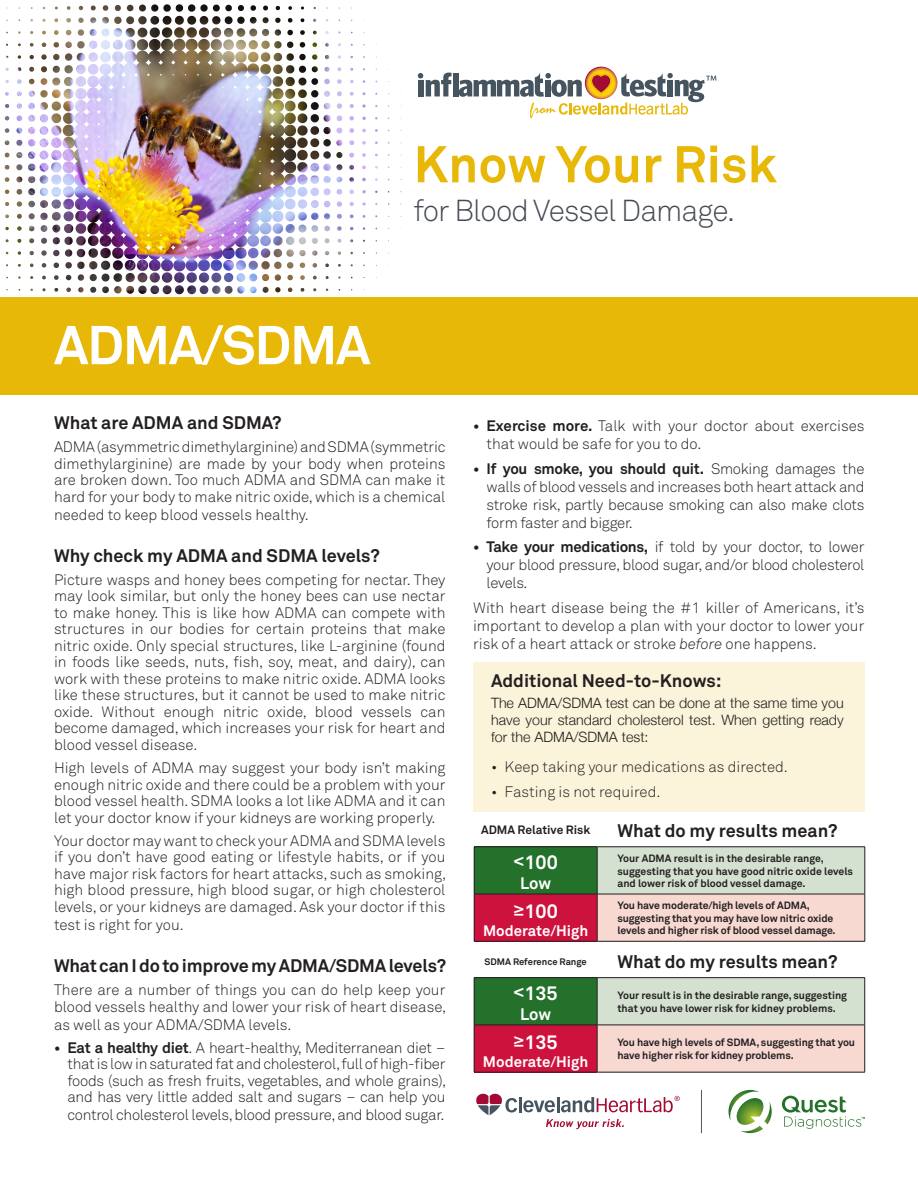
<style>
.page{position:relative;width:918px;height:1188px;background:#fff}
.page>*{position:absolute;margin:0;border:0;box-sizing:border-box;transform-origin:0 0}
.t1{font:700 54px "Akkurat Pro";letter-spacing:-.025em;color:#fff}
.t2{font:700 51px "Akkurat Pro";color:#e8b809}
.t3{font:300 30px "Akkurat Pro";letter-spacing:-.03em;color:#464b54}
.t4{font:700 19.5px "Akkurat Pro";color:#fff}
.t5{font:700 18px "Akkurat Pro";color:#231f20}
.t6{font:700 16.5px "Akkurat Pro";letter-spacing:-.01em;color:#fff}
.t7{font:300 15px/16.5px "Akkurat Pro";color:#231f20;text-align:justify}
.t8{font:300 15px "Akkurat Pro";letter-spacing:-.02em;color:#231f20}
.t9{font:700 15px "Akkurat Pro";color:#fff}
.t10{font:300 14.25px/17.1px "Helvetica Neue";color:#231f20;text-align:justify}
.t11{font:700 12px "Akkurat Pro";color:#231f20}
.t12{font:700 10.5px/12.6px "Akkurat Pro";letter-spacing:-.01em;color:#231f20}
.t13{font:700 9.3px "Akkurat Pro";color:#231f20}
.s1{font-weight:700}
.s2{font-style:italic}
</style>
<div class="page">
<img style="left:0;top:4px;width:426px;height:391px">
<img style="left:151px;top:4px;width:68px;height:8px">
<div style="left:473px;top:662px;width:392px;height:149px;background:#fbf4da"></div>
<div style="left:474px;top:847px;width:123px;height:47px;background:#23712a"></div>
<div style="left:597px;top:847px;width:268px;height:47px;background:#d5e1d0"></div>
<div style="left:474px;top:894px;width:123px;height:47px;background:#cd123d"></div>
<div style="left:597px;top:894px;width:268px;height:47px;background:#f7d9d2"></div>
<hr style="left:474px;top:847px;width:1px;height:47px;background:#231f20">
<hr style="left:597px;top:847px;width:1px;height:47px;background:#231f20">
<hr style="left:865px;top:847px;width:1px;height:47px;background:#231f20">
<hr style="left:474px;top:894px;width:123px;height:1px;background:#231f20">
<hr style="left:474px;top:894px;width:1px;height:47px;background:#231f20">
<hr style="left:597px;top:894px;width:268px;height:1px;background:#231f20">
<hr style="left:597px;top:894px;width:1px;height:47px;background:#231f20">
<hr style="left:865px;top:894px;width:1px;height:47px;background:#231f20">
<hr style="left:597px;top:941px;width:268px;height:1px;background:#231f20">
<hr style="left:474px;top:941px;width:123px;height:1px;background:#231f20">
<hr style="left:474px;top:847px;width:123px;height:1px;background:#231f20">
<hr style="left:597px;top:847px;width:268px;height:1px;background:#231f20">
<div style="left:0;top:297px;width:918px;height:97px;background:#e8b809"></div>
<div style="left:453px;top:73px;width:5px;height:23px;background:#45545f"></div>
<svg style="left:418px;top:73px;width:34px;height:23px"></svg>
<svg style="left:459px;top:67px;width:257px;height:51px"></svg>
<hr style="left:701px;top:1090px;width:1px;height:43px;background:#54555a">
<svg style="left:782px;top:1096px;width:83px;height:33px"></svg>
<svg style="left:729px;top:1090px;width:43px;height:43px"></svg>
<svg style="left:546px;top:1119px;width:78px;height:10px"></svg>
<hr style="left:519px;top:1097px;width:3px;height:15px;background:#45545f">
<svg style="left:476px;top:1093px;width:41px;height:22px"></svg>
<svg style="left:523px;top:1096px;width:157px;height:16px"></svg>
<div style="left:474px;top:978px;width:123px;height:47px;background:#23712a"></div>
<div style="left:597px;top:978px;width:268px;height:47px;background:#d5e1d0"></div>
<div style="left:474px;top:1025px;width:123px;height:47px;background:#cd123d"></div>
<div style="left:597px;top:1025px;width:268px;height:47px;background:#f7d9d2"></div>
<hr style="left:474px;top:978px;width:1px;height:47px;background:#231f20">
<hr style="left:597px;top:978px;width:1px;height:47px;background:#231f20">
<hr style="left:864px;top:978px;width:1px;height:47px;background:#231f20">
<hr style="left:474px;top:1025px;width:123px;height:1px;background:#231f20">
<hr style="left:474px;top:1025px;width:1px;height:47px;background:#231f20">
<hr style="left:597px;top:1025px;width:268px;height:1px;background:#231f20">
<hr style="left:597px;top:1025px;width:1px;height:47px;background:#231f20">
<hr style="left:864px;top:1025px;width:1px;height:47px;background:#231f20">
<hr style="left:597px;top:1072px;width:268px;height:1px;background:#231f20">
<hr style="left:474px;top:1072px;width:123px;height:1px;background:#231f20">
<hr style="left:474px;top:977px;width:123px;height:1px;background:#231f20">
<hr style="left:597px;top:977px;width:268px;height:1px;background:#231f20">
<h1 class="t1" style="left:54px;top:312px;width:318px">ADMA/SDMA</h1>
<h2 class="t2" style="left:414px;top:133px;width:365px">Know Your Risk</h2>
<h3 class="t3" style="left:414px;top:193px;width:323px">for Blood Vessel Damage.</h3>
<p class="t5" style="left:54px;top:412px;width:229px">What are ADMA and SDMA?</p>
<p class="t7" style="left:54px;top:439px;width:393px">ADMA (asymmetric dimethylarginine) and SDMA (symmetric dimethylarginine) are made by your body when proteins are broken down. Too much ADMA and SDMA can make it hard for your body to make nitric oxide, which is a chemical</p>
<p class="t7" style="left:54px;top:506px;width:256px">needed to keep blood vessels healthy.</p>
<p class="t5" style="left:54px;top:544px;width:327px">Why check my ADMA and SDMA levels?</p>
<p class="t7" style="left:54px;top:571px;width:393px">Picture wasps and honey bees competing for nectar. They may look similar, but only the honey bees can use nectar to make honey. This is like how ADMA can compete with structures in our bodies for certain proteins that make nitric oxide. Only special structures, like L-arginine (found in foods like seeds, nuts, fish, soy, meat, and dairy), can work with these proteins to make nitric oxide. ADMA looks like these structures, but it cannot be used to make nitric oxide. Without enough nitric oxide, blood vessels can become damaged, which increases your risk for heart and blood vessel disease.</p>
<p class="t7" style="left:54px;top:760px;width:393px">High levels of ADMA may suggest your body isn’t making enough nitric oxide and there could be a problem with your blood vessel health. SDMA looks a lot like ADMA and it can let your doctor know if your kidneys are working properly.</p>
<p class="t7" style="left:54px;top:832px;width:394px">Your doctor may want to check your ADMA and SDMA levels if you don’t have good eating or lifestyle habits, or if you have major risk factors for heart attacks, such as smoking, high blood pressure, high blood sugar, or high cholesterol levels, or your kidneys are damaged. Ask your doctor if this</p>
<p class="t7" style="left:54px;top:916px;width:131px">test is right for you.</p>
<p class="t5" style="left:54px;top:954px;width:394px">What can I do to improve my ADMA/SDMA levels?</p>
<p class="t7" style="left:54px;top:982px;width:394px">There are a number of things you can do help keep your blood vessels healthy and lower your risk of heart disease,</p>
<p class="t7" style="left:54px;top:1016px;width:239px">as well as your ADMA/SDMA levels.</p>
<p class="t7" style="left:68px;top:1039px;width:380px;text-indent:-14px"><span class="s1">• Eat a healthy diet</span>. A heart-healthy, Mediterranean diet – that is low in saturated fat and cholesterol, full of high-fiber foods (such as fresh fruits, vegetables, and whole grains), and has very little added salt and sugars – can help you</p>
<p class="t8" style="left:68px;top:1106px;width:378px">control cholesterol levels, blood pressure, and blood sugar.</p>
<p class="t7" style="left:487px;top:417px;width:379px;line-height:18px;text-indent:-14px"><span class="s1">• Exercise more.</span> Talk with your doctor about exercises that would be safe for you to do.</p>
<p class="t7" style="left:487px;top:459px;width:379px;line-height:18px;text-indent:-14px"><span class="s1">• If you smoke, you should quit.</span> Smoking damages the walls of blood vessels and increases both heart attack and stroke risk, partly because smoking can also make clots form faster and bigger.</p>
<p class="t7" style="left:487px;top:538px;width:379px;line-height:18px;text-indent:-14px"><span class="s1">• Take your medications,</span> if told by your doctor, to lower your blood pressure, blood sugar, and/or blood cholesterol levels.</p>
<p class="t7" style="left:473px;top:599px;width:393px;line-height:18px">With heart disease being the #1 killer of Americans, it’s important to develop a plan with your doctor to lower your risk of a heart attack or stroke <span class="s2">before</span> one happens.</p>
<p class="t5" style="left:491px;top:669px;width:232px">Additional Need-to-Knows:</p>
<p class="t10" style="left:491px;top:694px;width:354px">The ADMA/SDMA test can be done at the same time you have your standard cholesterol test. When getting ready for the ADMA/SDMA test:</p>
<p class="t7" style="left:491px;top:758px;width:298px">• Keep taking your medications as directed.</p>
<p class="t7" style="left:491px;top:783px;width:171px">• Fasting is not required.</p>
<p class="t11" style="left:481px;top:823px;width:111px">ADMA Relative Risk</p>
<p class="t5" style="left:617px;top:819px;width:222px">What do my results mean?</p>
<h3 class="t4" style="left:514px;top:850px;width:46px"><sup>&lt;</sup>100</h3>
<p class="t6" style="left:520px;top:873px;width:32px">Low</p>
<p class="t12" style="left:617px;top:852px;width:237px">Your ADMA result is in the desirable range, suggesting that you have good nitric oxide levels and lower risk of blood vessel damage.</p>
<h3 class="t4" style="left:514px;top:899px;width:46px"><sup>≥</sup>100</h3>
<p class="t9" style="left:483px;top:922px;width:107px">Moderate/High</p>
<p class="t12" style="left:617px;top:899px;width:220px">You have moderate/high levels of ADMA, suggesting that you may have low nitric oxide levels and higher risk of blood vessel damage.</p>
<p class="t13" style="left:484px;top:956px;width:104px">SDMA Reference Range</p>
<p class="t5" style="left:617px;top:950px;width:222px">What do my results mean?</p>
<h3 class="t4" style="left:514px;top:981px;width:46px"><sup>&lt;</sup>135</h3>
<p class="t6" style="left:520px;top:1004px;width:32px">Low</p>
<p class="t12" style="left:617px;top:989px;width:231px">Your result is in the desirable range, suggesting that you have lower risk for kidney problems.</p>
<h3 class="t4" style="left:514px;top:1030px;width:46px"><sup>≥</sup>135</h3>
<p class="t9" style="left:483px;top:1052px;width:107px">Moderate/High</p>
<p class="t12" style="left:617px;top:1036px;width:239px">You have high levels of SDMA, suggesting that you have higher risk for kidney problems.</p>
</div>
